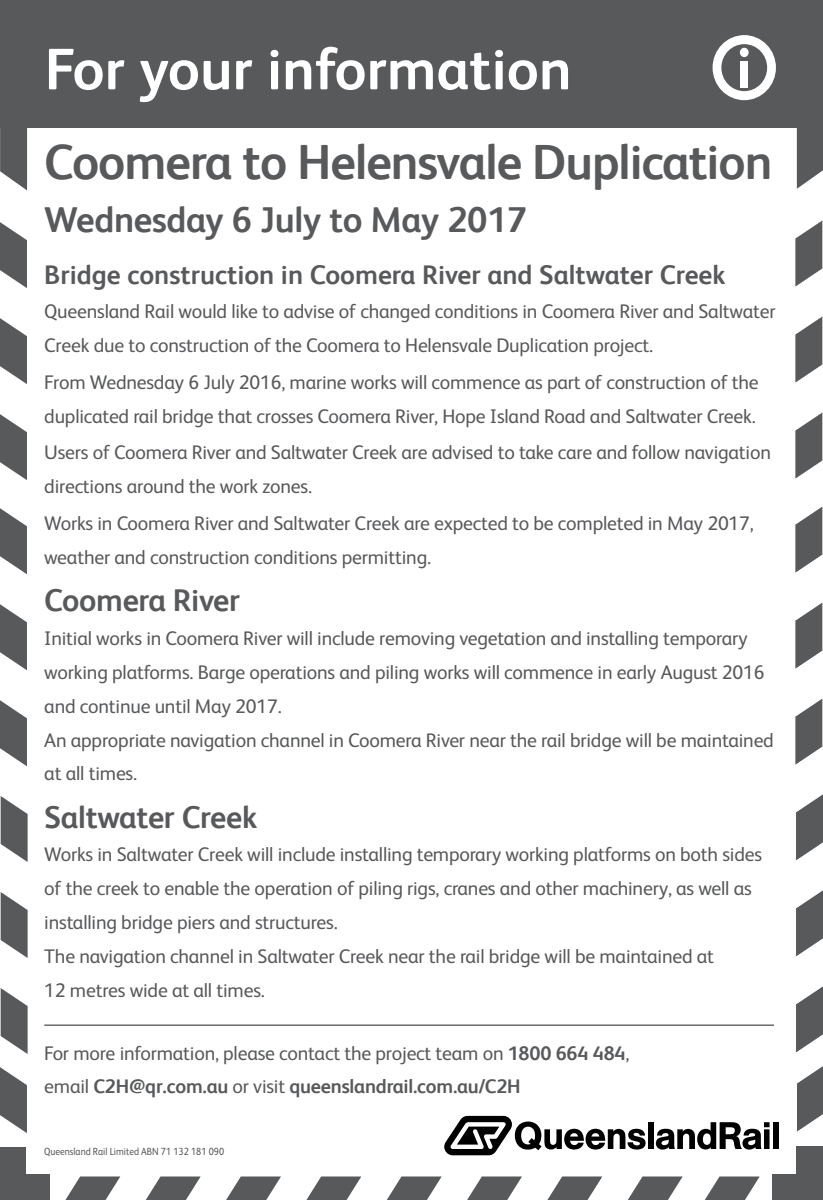
<style>
.page{position:relative;width:823px;height:1200px;background:#fff}
.page>*{position:absolute;margin:0;border:0;box-sizing:border-box;transform-origin:0 0}
.t1{font:700 58.5px "FS Albert";color:#fff}
.t2{font:700 49.5px "FS Albert";letter-spacing:-.02em;color:#58595b}
.t3{font:700 36px "FS Albert";letter-spacing:-.01em;color:#58595b}
.t4{font:700 31.5px "FS Albert";letter-spacing:-.01em;color:#58595b}
.t5{font:700 27px "FS Albert";color:#58595b}
.t6{font:19.8px/33.8px "FS Albert";letter-spacing:-.01em;color:#58595b}
.t7{font:10.35px "FS Albert";color:#58595b;scale:.9 1}
.s1{font-weight:700}
</style>
<div class="page">
<div style="left:0;top:0;width:823px;height:127px;background:#58595b"></div>
<div style="left:0;top:1173px;width:50px;height:26px;background:#58595b"></div>
<div style="left:0;top:1146px;width:26px;height:36px;background:#58595b"></div>
<svg style="left:628px;top:1176px;width:54px;height:23px"></svg>
<svg style="left:548px;top:1176px;width:54px;height:23px"></svg>
<svg style="left:467px;top:1176px;width:55px;height:23px"></svg>
<svg style="left:387px;top:1176px;width:55px;height:23px"></svg>
<svg style="left:307px;top:1176px;width:54px;height:23px"></svg>
<svg style="left:226px;top:1176px;width:55px;height:23px"></svg>
<svg style="left:146px;top:1176px;width:55px;height:23px"></svg>
<svg style="left:66px;top:1176px;width:54px;height:23px"></svg>
<svg style="left:705px;top:1176px;width:54px;height:23px"></svg>
<div style="left:773px;top:1173px;width:50px;height:26px;background:#58595b"></div>
<div style="left:796px;top:1146px;width:27px;height:36px;background:#58595b"></div>
<svg style="left:712px;top:35px;width:64px;height:65px"></svg>
<div style="left:740px;top:61px;width:8px;height:26px;background:#fff"></div>
<div style="left:740px;top:48px;width:8px;height:9px;background:#fff;border-radius:50%"></div>
<svg style="left:0;top:414px;width:27px;height:66px"></svg>
<svg style="left:0;top:318px;width:27px;height:66px"></svg>
<svg style="left:0;top:222px;width:27px;height:66px"></svg>
<svg style="left:0;top:127px;width:27px;height:63px;background:#707173"></svg>
<svg style="left:0;top:700px;width:27px;height:66px"></svg>
<svg style="left:0;top:604px;width:27px;height:66px"></svg>
<svg style="left:0;top:508px;width:27px;height:66px"></svg>
<svg style="left:1px;top:988px;width:27px;height:65px"></svg>
<svg style="left:1px;top:892px;width:27px;height:65px"></svg>
<svg style="left:1px;top:796px;width:27px;height:65px"></svg>
<svg style="left:0;top:1067px;width:27px;height:65px"></svg>
<svg style="left:795px;top:413px;width:27px;height:65px"></svg>
<svg style="left:795px;top:317px;width:27px;height:65px"></svg>
<svg style="left:795px;top:220px;width:27px;height:66px"></svg>
<svg style="left:797px;top:127px;width:26px;height:62px;background:#717274"></svg>
<svg style="left:795px;top:699px;width:27px;height:65px"></svg>
<svg style="left:795px;top:603px;width:27px;height:65px"></svg>
<svg style="left:795px;top:507px;width:27px;height:65px"></svg>
<svg style="left:796px;top:986px;width:27px;height:66px"></svg>
<svg style="left:796px;top:890px;width:27px;height:66px"></svg>
<svg style="left:796px;top:794px;width:27px;height:66px"></svg>
<svg style="left:797px;top:1066px;width:26px;height:65px"></svg>
<svg style="left:444px;top:1115px;width:201px;height:39px"></svg>
<div style="left:648px;top:1121px;width:5px;height:27px;background:#000"></div>
<svg style="left:656px;top:1122px;width:113px;height:27px"></svg>
<div style="left:773px;top:1121px;width:5px;height:27px;background:#000"></div>
<hr style="left:44px;top:1024px;width:730px;height:1px;background:#58595b">
<h1 class="t1" style="left:45px;top:35px;width:528px">For your information</h1>
<h2 class="t2" style="left:44px;top:133px;width:730px">Coomera to Helensvale Duplication</h2>
<h3 class="t3" style="left:44px;top:199px;width:484px">Wednesday 6 July to May 2017</h3>
<h3 class="t5" style="left:44px;top:259px;width:683px">Bridge construction in Coomera River and Saltwater Creek</h3>
<p class="t6" style="left:44px;top:294px;width:733px">Queensland Rail would like to advise of changed conditions in Coomera River and Saltwater<br>Creek due to construction of the Coomera to Helensvale Duplication project.</p>
<p class="t6" style="left:44px;top:365px;width:716px">From Wednesday 6 July 2016, marine works will commence as part of construction of the duplicated rail bridge that crosses Coomera River, Hope Island Road and Saltwater Creek.</p>
<p class="t6" style="left:44px;top:435px;width:728px">Users of Coomera River and Saltwater Creek are advised to take care and follow navigation directions around the work zones.</p>
<p class="t6" style="left:44px;top:506px;width:711px">Works in Coomera River and Saltwater Creek are expected to be completed in May 2017, weather and construction conditions permitting.</p>
<h3 class="t4" style="left:44px;top:582px;width:197px">Coomera River</h3>
<p class="t6" style="left:44px;top:621px;width:731px">Initial works in Coomera River will include removing vegetation and installing temporary working platforms. Barge operations and piling works will commence in early August 2016 and continue until May 2017.<br>An appropriate navigation channel in Coomera River near the rail bridge will be maintained at all times.</p>
<h3 class="t4" style="left:44px;top:798px;width:215px">Saltwater Creek</h3>
<p class="t6" style="left:44px;top:837px;width:719px">Works in Saltwater Creek will include installing temporary working platforms on both sides of the creek to enable the operation of piling rigs, cranes and other machinery, as well as installing bridge piers and structures.<br>The navigation channel in Saltwater Creek near the rail bridge will be maintained at<br>12 metres wide at all times.</p>
<p class="t6" style="left:44px;top:1035px;width:586px">For more information, please contact the project team on <span class="s1">1800 664 484</span>, email <span class="s1">C2H@qr.com.au</span> or visit <span class="s1">queenslandrail.com.au/C2H</span></p>
<p class="t7" style="left:44px;top:1145px;width:201px">Queensland Rail Limited ABN 71 132 181 090</p>
</div>
